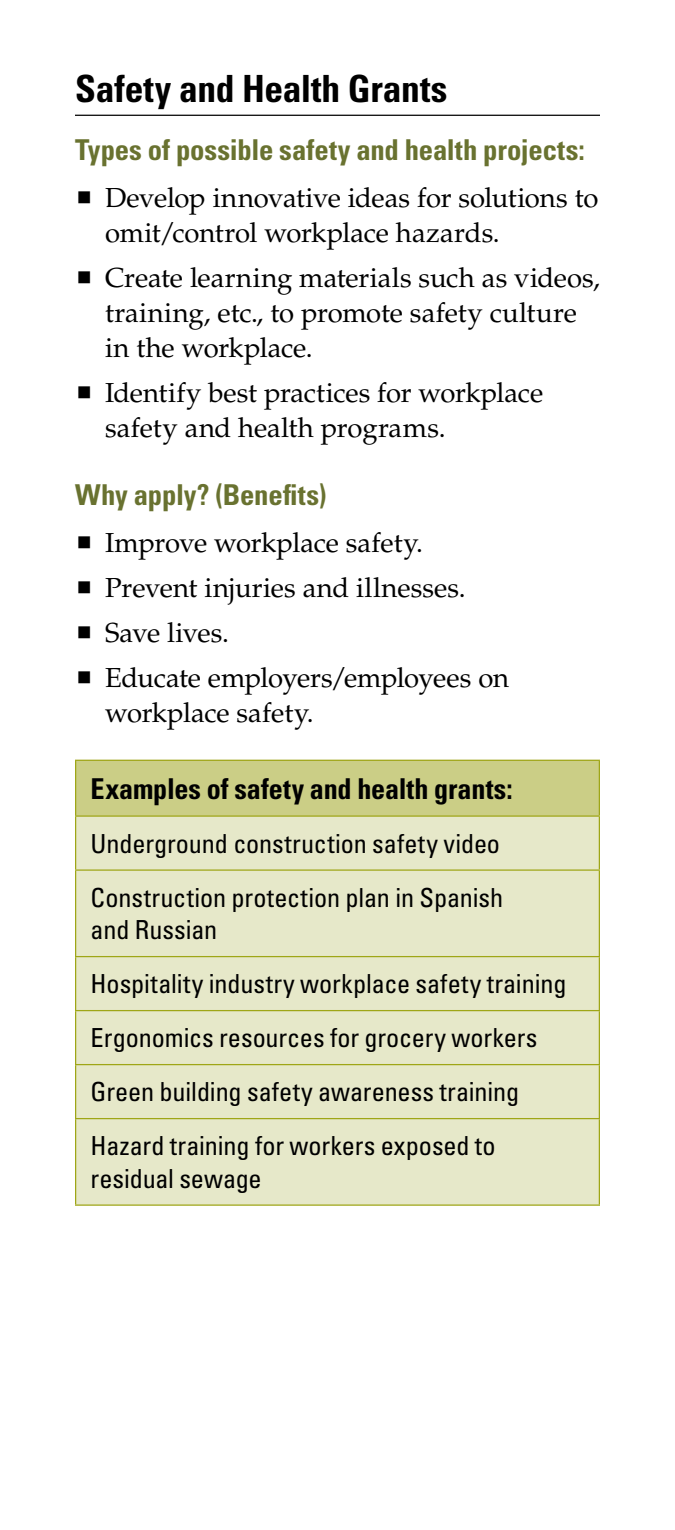
<style>
.page{position:relative;width:675px;height:1530px;background:#fff}
.page>*{position:absolute;margin:0;border:0;box-sizing:border-box;transform-origin:0 0}
.Subhead_Level_1{font:700 condensed 37.5px "Univers LT Std";letter-spacing:-.005em;color:#000}
.Subhead_Level_2{font:700 condensed 28.75px "Univers LT Std";letter-spacing:-.01em;color:#697230}
.Chart_Column_Header{font:700 condensed 28.75px "Univers LT Std";color:#000}
.t1{font:27.5px/35px "Palatino LT Std";letter-spacing:-.005em;color:#000}
.Chart_Body{font:condensed 26.25px/32.5px "Univers LT Std";letter-spacing:-.005em;color:#000}
</style>
<div class="page">
<hr style="left:75px;top:115px;width:525px;height:1px;background:#000">
<div style="left:76px;top:760px;width:523px;height:56px;background:#cbce86"></div>
<div style="left:76px;top:817px;width:523px;height:387px;background:#e6e8c9"></div>
<hr style="left:75px;top:761px;width:1px;height:54px;background:#9fa617">
<hr style="left:75px;top:760px;width:525px;height:1px;background:#9fa617">
<hr style="left:599px;top:761px;width:1px;height:54px;background:#9fa617">
<hr style="left:75px;top:817px;width:1px;height:52px;background:#9fa617">
<hr style="left:75px;top:815px;width:525px;height:2px;background:#9fa617">
<hr style="left:599px;top:817px;width:1px;height:52px;background:#9fa617">
<hr style="left:75px;top:871px;width:1px;height:85px;background:#9fa617">
<hr style="left:75px;top:957px;width:1px;height:53px;background:#9fa617">
<hr style="left:75px;top:1011px;width:1px;height:53px;background:#9fa617">
<hr style="left:75px;top:1065px;width:1px;height:53px;background:#9fa617">
<hr style="left:75px;top:1119px;width:1px;height:85px;background:#9fa617">
<hr style="left:75px;top:869px;width:525px;height:2px;background:#9fa617">
<hr style="left:599px;top:871px;width:1px;height:85px;background:#9fa617">
<hr style="left:599px;top:957px;width:1px;height:53px;background:#9fa617">
<hr style="left:599px;top:1011px;width:1px;height:53px;background:#9fa617">
<hr style="left:599px;top:1065px;width:1px;height:53px;background:#9fa617">
<hr style="left:599px;top:1119px;width:1px;height:85px;background:#9fa617">
<hr style="left:75px;top:956px;width:525px;height:1px;background:#9fa617">
<hr style="left:75px;top:1010px;width:525px;height:1px;background:#9fa617">
<hr style="left:75px;top:1064px;width:525px;height:1px;background:#9fa617">
<hr style="left:75px;top:1118px;width:525px;height:1px;background:#9fa617">
<hr style="left:75px;top:1204px;width:525px;height:2px;background:#9fa617">
<h3 class="Subhead_Level_1" style="left:75px;top:66px;width:374px">Safety and Health Grants</h3>
<h4 class="Subhead_Level_2" style="left:75px;top:132px;width:511px">Types of possible safety and health projects:</h4>
<p class="t1" style="left:105px;top:181px;width:495px">Develop innovative ideas for solutions to omit/control workplace hazards.</p>
<p class="t1" style="left:105px;top:261px;width:497px">Create learning materials such as videos, training, etc., to promote safety culture in the workplace.</p>
<p class="t1" style="left:105px;top:376px;width:440px">Identify best practices for workplace safety and health programs.</p>
<h4 class="Subhead_Level_2" style="left:75px;top:477px;width:253px">Why apply? (Benefits)</h4>
<p class="t1" style="left:105px;top:526px;width:319px">Improve workplace safety.</p>
<p class="t1" style="left:105px;top:571px;width:362px">Prevent injuries and illnesses.</p>
<p class="t1" style="left:105px;top:616px;width:126px">Save lives.</p>
<p class="t1" style="left:105px;top:661px;width:406px">Educate employers/employees on workplace safety.</p>
<h5 class="Chart_Column_Header" style="left:91px;top:771px;width:424px">Examples of safety and health grants:</h5>
<p class="Chart_Body" style="left:91px;top:827px;width:411px">Underground construction safety video</p>
<p class="Chart_Body" style="left:91px;top:881px;width:414px">Construction protection plan in Spanish and Russian</p>
<p class="Chart_Body" style="left:91px;top:967px;width:477px">Hospitality industry workplace safety training</p>
<p class="Chart_Body" style="left:91px;top:1021px;width:448px">Ergonomics resources for grocery workers</p>
<p class="Chart_Body" style="left:91px;top:1075px;width:430px">Green building safety awareness training</p>
<p class="Chart_Body" style="left:91px;top:1129px;width:407px">Hazard training for workers exposed to residual sewage</p>
</div>
